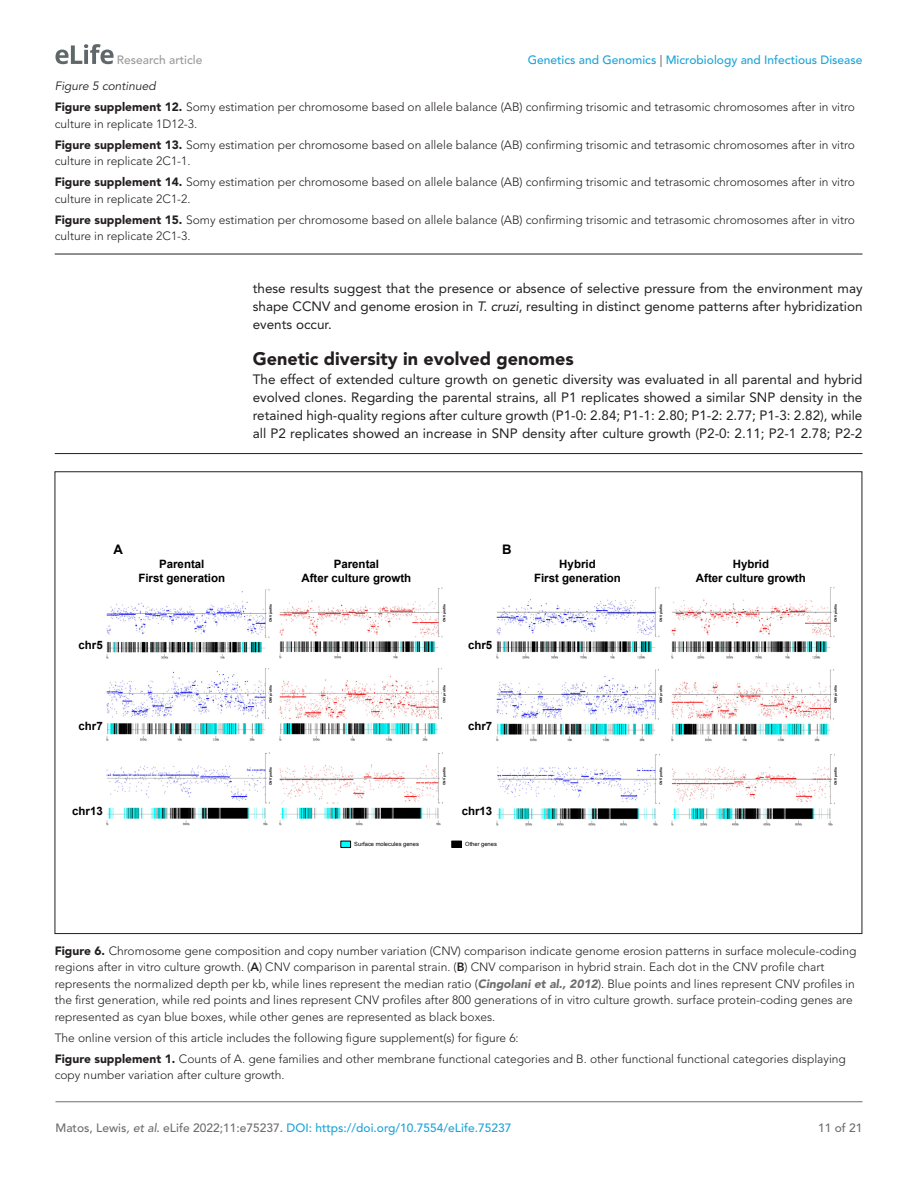
<style>
.page{position:relative;width:918px;height:1188px;background:#fff}
.page>*{position:absolute;margin:0;border:0;box-sizing:border-box;transform-origin:0 0}
.t1{font:900 18px "Avenir LT Std";color:#231f20}
.t2{font:13.5px/18px "Avenir LT Std";color:#231f20;text-align:justify}
.t3{font:700 13.2px "Arial";color:#000}
.t4{font:300 12px/16.5px "Avenir LT Std";color:#231f20}
.t5{font:500 12px "Avenir LT Std";color:#1ea4d7}
.t6{font:italic 12px "Avenir LT Std";color:#231f20}
.t7{font:500 12px "Avenir LT Std";color:#9a9a9a}
.t8{font:500 12px "Avenir LT Std";color:#6e6e70}
.t9{font:700 11.55px/13.8px "Arial";color:#000;text-align:center}
.t10{font:5.7px "Arial";color:#000}
.t11{font:700 3.3px "Arial";color:#000}
.s1{color:#6e6e70}
.s2{font-weight:900}
.s3{font-style:italic}
.s4{font-weight:800}
.s5{font-weight:900;font-style:italic;color:#6e6e70}
.s6{font-style:italic;color:#6e6e70}
</style>
<div class="page">
<svg style="left:55px;top:44px;width:59px;height:20px"></svg>
<hr style="left:56px;top:1101px;width:806px;height:1px;background:#6e6e70">
<hr style="left:55px;top:254px;width:807px;height:1px;background:#231f20">
<hr style="left:55px;top:453px;width:807px;height:1px;background:#231f20">
<img style="left:279px;top:587px;width:164px;height:154px">
<img style="left:279px;top:753px;width:164px;height:73px">
<img style="left:106px;top:589px;width:164px;height:152px">
<img style="left:671px;top:753px;width:164px;height:73px">
<img style="left:671px;top:587px;width:164px;height:155px">
<img style="left:496px;top:753px;width:164px;height:73px">
<img style="left:496px;top:587px;width:164px;height:155px">
<div style="left:452px;top:841px;width:10px;height:6px;background:#000"></div>
<div style="left:451px;top:841px;width:11px;height:7px;border:1px solid #000"></div>
<div style="left:341px;top:841px;width:10px;height:6px;background:#0ff"></div>
<div style="left:340px;top:841px;width:11px;height:7px;border:1px solid #000"></div>
<img style="left:106px;top:753px;width:164px;height:73px">
<p class="t7" style="left:117px;top:53px;width:87px">Research article</p>
<p class="t5" style="left:528px;top:53px;width:336px">Genetics and Genomics <span class="s1">|</span> Microbiology and Infectious Disease</p>
<p class="t6" style="left:55px;top:79px;width:103px">Figure 5 continued</p>
<p class="t4" style="left:55px;top:99px;width:802px"><span class="s2">Figure supplement 12.</span> Somy estimation per chromosome based on allele balance (AB) confirming trisomic and tetrasomic chromosomes after in vitro culture in replicate 1D12-3.</p>
<p class="t4" style="left:55px;top:136px;width:802px"><span class="s2">Figure supplement 13.</span> Somy estimation per chromosome based on allele balance (AB) confirming trisomic and tetrasomic chromosomes after in vitro culture in replicate 2C1-1.</p>
<p class="t4" style="left:55px;top:174px;width:802px"><span class="s2">Figure supplement 14.</span> Somy estimation per chromosome based on allele balance (AB) confirming trisomic and tetrasomic chromosomes after in vitro culture in replicate 2C1-2.</p>
<p class="t4" style="left:55px;top:211px;width:802px"><span class="s2">Figure supplement 15.</span> Somy estimation per chromosome based on allele balance (AB) confirming trisomic and tetrasomic chromosomes after in vitro culture in replicate 2C1-3.</p>
<p class="t2" style="left:253px;top:279px;width:611px">these results suggest that the presence or absence of selective pressure from the environment may shape CCNV and genome erosion in <span class="s3">T. cruzi</span>, resulting in distinct genome patterns after hybridization events occur.</p>
<h1 class="t1" style="left:253px;top:348px;width:323px">Genetic diversity in evolved genomes</h1>
<p class="t2" style="left:253px;top:371px;width:611px">The effect of extended culture growth on genetic diversity was evaluated in all parental and hybrid evolved clones. Regarding the parental strains, all P1 replicates showed a similar SNP density in the retained high-quality regions after culture growth (P1-0: 2.84; P1-1: 2.80; P1-2: 2.77; P1-3: 2.82), while all P2 replicates showed an increase in SNP density after culture growth (P2-0: 2.11; P2-1 2.78; P2-2</p>
<p class="t3" style="left:113px;top:541px;width:11px">A</p>
<p class="t3" style="left:502px;top:541px;width:11px">B</p>
<p class="t9" style="left:138px;top:558px;width:88px">Parental<br>First generation</p>
<p class="t9" style="left:301px;top:558px;width:111px">Parental<br>After culture growth</p>
<p class="t9" style="left:534px;top:558px;width:88px">Hybrid<br>First generation</p>
<p class="t9" style="left:696px;top:558px;width:111px">Hybrid<br>After culture growth</p>
<p class="t11" style="left:269px;top:622px;width:19px;rotate:-90deg">CNV profile</p>
<p class="t11" style="left:442px;top:622px;width:19px;rotate:-90deg">CNV profile</p>
<p class="t11" style="left:659px;top:622px;width:19px;rotate:-90deg">CNV profile</p>
<p class="t11" style="left:833px;top:622px;width:19px;rotate:-90deg">CNV profile</p>
<p class="t9" style="left:79px;top:638px;width:26px">chr5</p>
<p class="t9" style="left:468px;top:638px;width:26px">chr5</p>
<p class="t11" style="left:269px;top:703px;width:19px;rotate:-90deg">CNV profile</p>
<p class="t11" style="left:442px;top:703px;width:19px;rotate:-90deg">CNV profile</p>
<p class="t11" style="left:659px;top:703px;width:19px;rotate:-90deg">CNV profile</p>
<p class="t11" style="left:833px;top:703px;width:19px;rotate:-90deg">CNV profile</p>
<p class="t9" style="left:79px;top:719px;width:26px">chr7</p>
<p class="t9" style="left:468px;top:719px;width:26px">chr7</p>
<p class="t11" style="left:269px;top:785px;width:19px;rotate:-90deg">CNV profile</p>
<p class="t11" style="left:442px;top:785px;width:19px;rotate:-90deg">CNV profile</p>
<p class="t11" style="left:659px;top:785px;width:19px;rotate:-90deg">CNV profile</p>
<p class="t11" style="left:833px;top:785px;width:19px;rotate:-90deg">CNV profile</p>
<p class="t9" style="left:72px;top:804px;width:32px">chr13</p>
<p class="t9" style="left:462px;top:804px;width:32px">chr13</p>
<p class="t10" style="left:354px;top:841px;width:66px">Surface molecules genes</p>
<p class="t10" style="left:465px;top:841px;width:33px">Other genes</p>
<p class="t4" style="left:55px;top:942px;width:803px"><span class="s2">Figure 6.</span> Chromosome gene composition and copy number variation (CNV) comparison indicate genome erosion patterns in surface molecule-coding regions after in vitro culture growth. (<span class="s4">A</span>) CNV comparison in parental strain. (<span class="s4">B</span>) CNV comparison in hybrid strain. Each dot in the CNV profile chart represents the normalized depth per kb, while lines represent the median ratio (<span class="s5">Cingolani et al., 2012</span>). Blue points and lines represent CNV profiles in the first generation, while red points and lines represent CNV profiles after 800 generations of in vitro culture growth. surface protein-coding genes are represented as cyan blue boxes, while other genes are represented as black boxes.</p>
<p class="t4" style="left:55px;top:1027px;width:793px;line-height:21px">The online version of this article includes the following figure supplement(s) for figure 6:<br><span class="s2">Figure supplement 1.</span> Counts of A. gene families and other membrane functional categories and B. other functional functional categories displaying</p>
<p class="t4" style="left:55px;top:1067px;width:231px">copy number variation after culture growth.</p>
<p class="t5" style="left:56px;top:1121px;width:457px"><span class="s1">Matos, Lewis</span><span class="s6">, et al</span><span class="s1">. eLife 2022;11:e75237.</span> DOI: https://doi.org/10.7554/eLife.75237</p>
<p class="t8" style="left:818px;top:1121px;width:46px">11 of 21</p>
</div>
